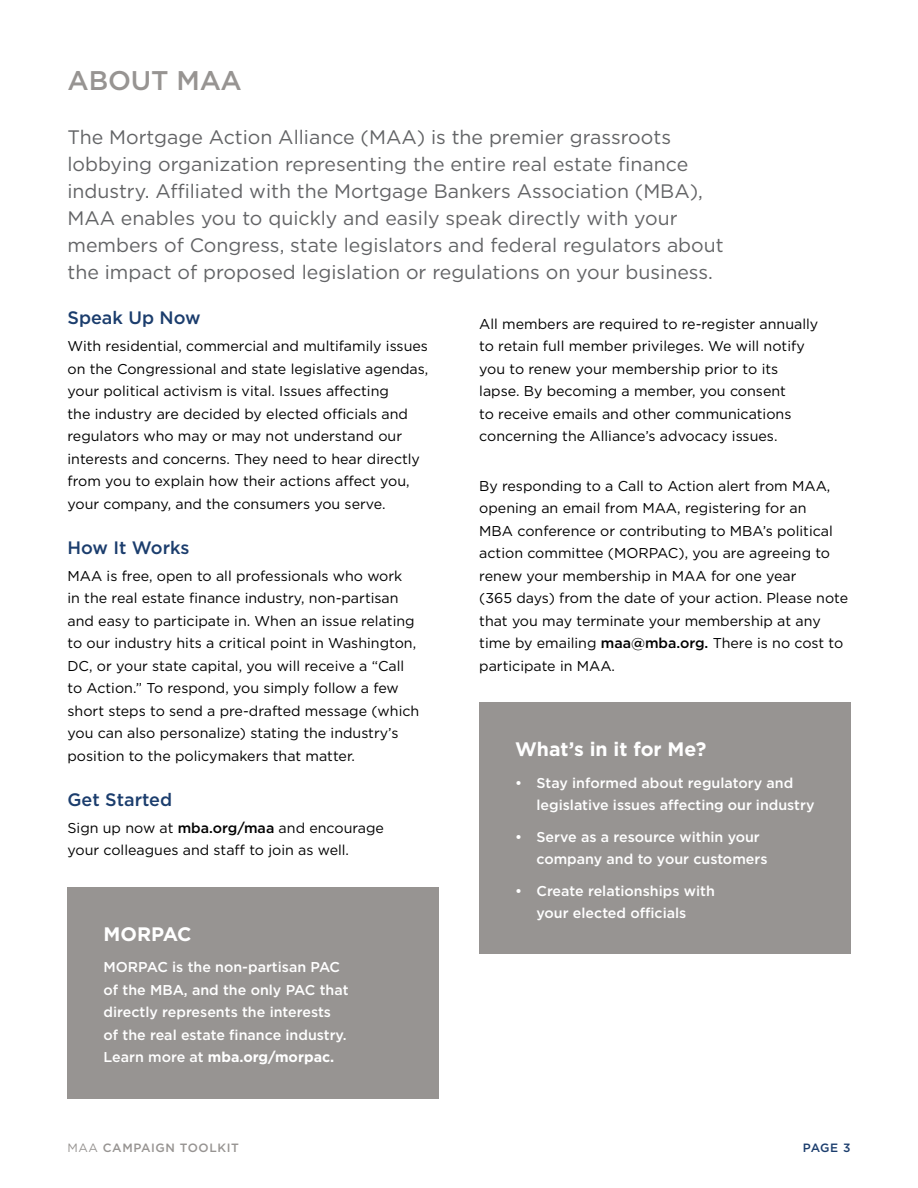
<style>
.page{position:relative;width:918px;height:1188px;background:#fff}
.page>*{position:absolute;margin:0;border:0;box-sizing:border-box;transform-origin:0 0}
.t1{font:500 27px "Gotham";letter-spacing:-.005em;color:#979492}
.t2{font:19.5px/27px "Gotham";color:#636466}
.t3{font:700 19.5px "Gotham";color:#fff}
.t4{font:500 18px "Gotham";color:#1b3d6d}
.t5{font:14.25px/22.5px "Gotham";color:#000}
.t6{font:500 14.25px/22.5px "Gotham";color:#fff}
.t7{font:500 12px "Gotham";letter-spacing:.05em;color:#979492}
.t8{font:500 12px "Gotham";color:#1b3d6d}
.s1{font-weight:500}
.s2{font-weight:700}
.s3{font-weight:400}
</style>
<div class="page">
<div style="left:479px;top:702px;width:371px;height:252px;background:#979492"></div>
<div style="left:68px;top:887px;width:371px;height:212px;background:#979492"></div>
<h1 class="t1" style="left:68px;top:63px;width:176px">ABOUT MAA</h1>
<p class="t2" style="left:68px;top:123px;width:658px">The Mortgage Action Alliance (MAA) is the premier grassroots lobbying organization representing the entire real estate finance industry. Affiliated with the Mortgage Bankers Association (MBA), MAA enables you to quickly and easily speak directly with your members of Congress, state legislators and federal regulators about the impact of proposed legislation or regulations on your business.</p>
<p class="t4" style="left:68px;top:306px;width:135px">Speak Up Now</p>
<p class="t5" style="left:68px;top:334px;width:362px">With residential, commercial and multifamily issues on the Congressional and state legislative agendas, your political activism is vital. Issues affecting<br>the industry are decided by elected officials and regulators who may or may not understand our interests and concerns. They need to hear directly from you to explain how their actions affect you, your company, and the consumers you serve.</p>
<p class="t4" style="left:68px;top:535px;width:124px">How It Works</p>
<p class="t5" style="left:68px;top:564px;width:353px">MAA is free, open to all professionals who work<br>in the real estate finance industry, non-partisan and easy to participate in. When an issue relating to our industry hits a critical point in Washington, DC, or your state capital, you will receive a “Call to Action.” To respond, you simply follow a few short steps to send a pre-drafted message (which you can also personalize) stating the industry’s position to the policymakers that matter.</p>
<p class="t4" style="left:68px;top:787px;width:106px">Get Started</p>
<p class="t5" style="left:68px;top:816px;width:318px">Sign up now at <span class="s1">mba.org/maa</span> and encourage your colleagues and staff to join as well.</p>
<p class="t5" style="left:479px;top:312px;width:341px">All members are required to re-register annually to retain full member privileges. We will notify you to renew your membership prior to its lapse. By becoming a member, you consent<br>to receive emails and other communications concerning the Alliance’s advocacy issues.</p>
<p class="t5" style="left:479px;top:474px;width:370px">By responding to a Call to Action alert from MAA, opening an email from MAA, registering for an<br>MBA conference or contributing to MBA’s political action committee (MORPAC), you are agreeing to renew your membership in MAA for one year<br>(365 days) from the date of your action. Please note that you may terminate your membership at any time by emailing <span class="s1">maa@mba.org.</span> There is no cost to participate in MAA.</p>
<h2 class="t3" style="left:515px;top:736px;width:193px">What’s in it for Me?</h2>
<p class="t6" style="left:536px;top:771px;width:280px;text-indent:-21px">• Stay informed about regulatory and legislative issues affecting our industry</p>
<p class="t6" style="left:536px;top:825px;width:233px;text-indent:-21px">• Serve as a resource within your company and to your customers</p>
<p class="t6" style="left:515px;top:879px;width:201px;text-align:center">• Create relationships with your elected officials</p>
<h2 class="t3" style="left:104px;top:921px;width:90px">MORPAC</h2>
<p class="t6" style="left:104px;top:956px;width:247px">MORPAC is the non-partisan PAC of the MBA, and the only PAC that directly represents the interests of the real estate finance industry.<br>Learn more at <span class="s2">mba.org/morpac.</span></p>
<p class="t7" style="left:68px;top:1140px;width:173px"><span class="s3">MAA</span> CAMPAIGN TOOLKIT</p>
<p class="t8" style="left:803px;top:1140px;width:49px">PAGE 3</p>
</div>
